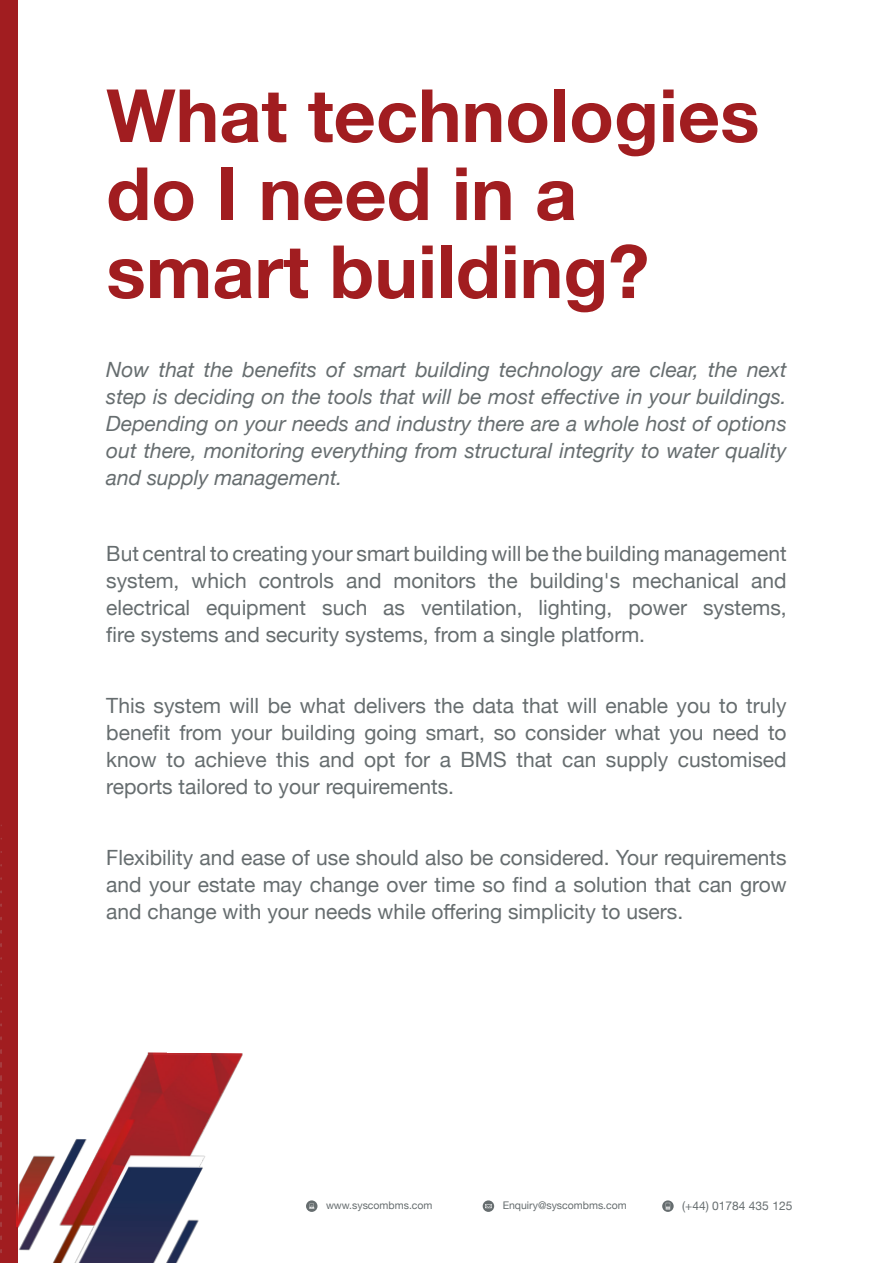
<style>
.page{position:relative;width:893px;height:1263px;background:#fff}
.page>*{position:absolute;margin:0;border:0;box-sizing:border-box;transform-origin:0 0}
._100_Header_gray_Beb{font:700 73.5px/78px "Helvetica Neue";color:#a11d20}
._14_Content_gray_Sou{font:21px/27px "Helvetica Neue";color:#666d6f;text-align:justify}
._14_Content_gray_Sou-2{font:italic 21px/27px "Helvetica Neue";color:#666d6f;text-align:justify}
._8_Content_gray_Sour{font:12px "Helvetica Neue";color:#666d6f}
._7_Content_gray_Sour{font:10.5px "Helvetica Neue";color:#666d6f}
</style>
<div class="page">
<div style="left:0;top:0;width:17px;height:1263px;background:#a11d20"></div>
<img style="left:0;top:825px;width:2px;height:428px">
<img style="left:16px;top:1051px;width:227px;height:212px">
<svg style="left:306px;top:1200px;width:11px;height:12px"></svg>
<svg style="left:309px;top:1204px;width:5px;height:4px"></svg>
<svg style="left:483px;top:1200px;width:11px;height:12px"></svg>
<svg style="left:485px;top:1204px;width:7px;height:4px"></svg>
<svg style="left:662px;top:1200px;width:12px;height:12px"></svg>
<svg style="left:666px;top:1203px;width:4px;height:6px"></svg>
<p class="_100_Header_gray_Beb" style="left:106px;top:79px;width:655px">What technologies do I need in a smart building?</p>
<p class="_14_Content_gray_Sou-2" style="left:106px;top:357px;width:682px">Now that the benefits of smart building technology are clear, the next step is deciding on the tools that will be most effective in your buildings.<br>Depending on your needs and industry there are a whole host of options out there, monitoring everything from structural integrity to water quality and supply management.</p>
<p class="_14_Content_gray_Sou" style="left:106px;top:542px;width:682px">But central to creating your smart building will be the building management system, which controls and monitors the building's mechanical and electrical equipment such as ventilation, lighting, power systems, fire systems and security systems, from a single platform.</p>
<p class="_14_Content_gray_Sou" style="left:106px;top:694px;width:682px">This system will be what delivers the data that will enable you to truly benefit from your building going smart, so consider what you need to know to achieve this and opt for a BMS that can supply customised reports tailored to your requirements.</p>
<p class="_14_Content_gray_Sou" style="left:106px;top:846px;width:682px">Flexibility and ease of use should also be considered. Your requirements and your estate may change over time so find a solution that can grow and change with your needs while offering simplicity to users.</p>
<p class="_7_Content_gray_Sour" style="left:326px;top:1197px;width:108px">www.syscombms.com</p>
<p class="_7_Content_gray_Sour" style="left:503px;top:1198px;width:126px">Enquiry@syscombms.com</p>
<p class="_8_Content_gray_Sour" style="left:682px;top:1197px;width:112px">(+44) 01784 435 125</p>
</div>
